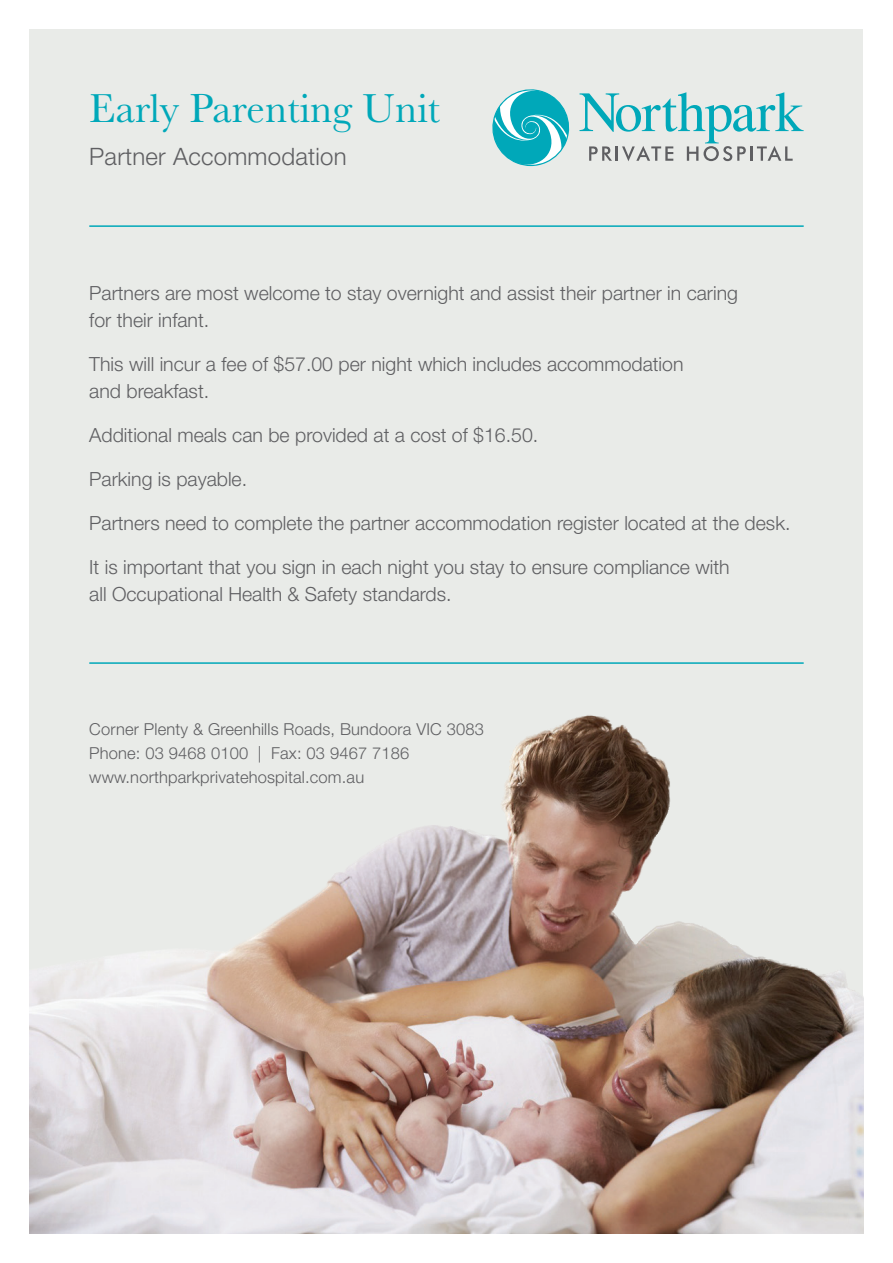
<style>
.page{position:relative;width:893px;height:1263px;background:#fff}
.page>*{position:absolute;margin:0;border:0;box-sizing:border-box;transform-origin:0 0}
.t1{font:42px "Baskerville MT Std";color:#00a8b9}
.t2{font:300 24px "Helvetica Neue LT Std";letter-spacing:.01em;color:#5f5f62}
.t3{font:300 19.5px/27px "Helvetica Neue LT Std";color:#5f5f62}
.t4{font:300 16.5px/24px "Helvetica Neue LT Std";letter-spacing:.01em;color:#5f5f62}
</style>
<div class="page">
<div style="left:30px;top:30px;width:833px;height:1203px;background:#e9ebe8"></div>
<img style="left:30px;top:715px;width:833px;height:518px">
<hr style="left:89px;top:225px;width:715px;height:2px;background:#00a8b9">
<hr style="left:89px;top:662px;width:715px;height:2px;background:#00a8b9">
<svg style="left:492px;top:89px;width:312px;height:78px"></svg>
<h1 class="t1" style="left:89px;top:84px;width:352px">Early Parenting Unit</h1>
<p class="t2" style="left:89px;top:142px;width:259px">Partner Accommodation</p>
<p class="t3" style="left:89px;top:279px;width:650px">Partners are most welcome to stay overnight and assist their partner in caring for their infant.</p>
<p class="t3" style="left:89px;top:350px;width:596px">This will incur a fee of $57.00 per night which includes accommodation and breakfast.</p>
<p class="t3" style="left:89px;top:422px;width:451px">Additional meals can be provided at a cost of $16.50.</p>
<p class="t3" style="left:89px;top:466px;width:159px">Parking is payable.</p>
<p class="t3" style="left:89px;top:510px;width:703px">Partners need to complete the partner accommodation register located at the desk.</p>
<p class="t3" style="left:89px;top:554px;width:642px">It is important that you sign in each night you stay to ensure compliance with all Occupational Health &amp; Safety standards.</p>
<p class="t4" style="left:89px;top:717px;width:396px">Corner Plenty &amp; Greenhills Roads, Bundoora VIC 3083<br>Phone: 03 9468 0100 | Fax: 03 9467 7186 www.northparkprivatehospital.com.au</p>
</div>
